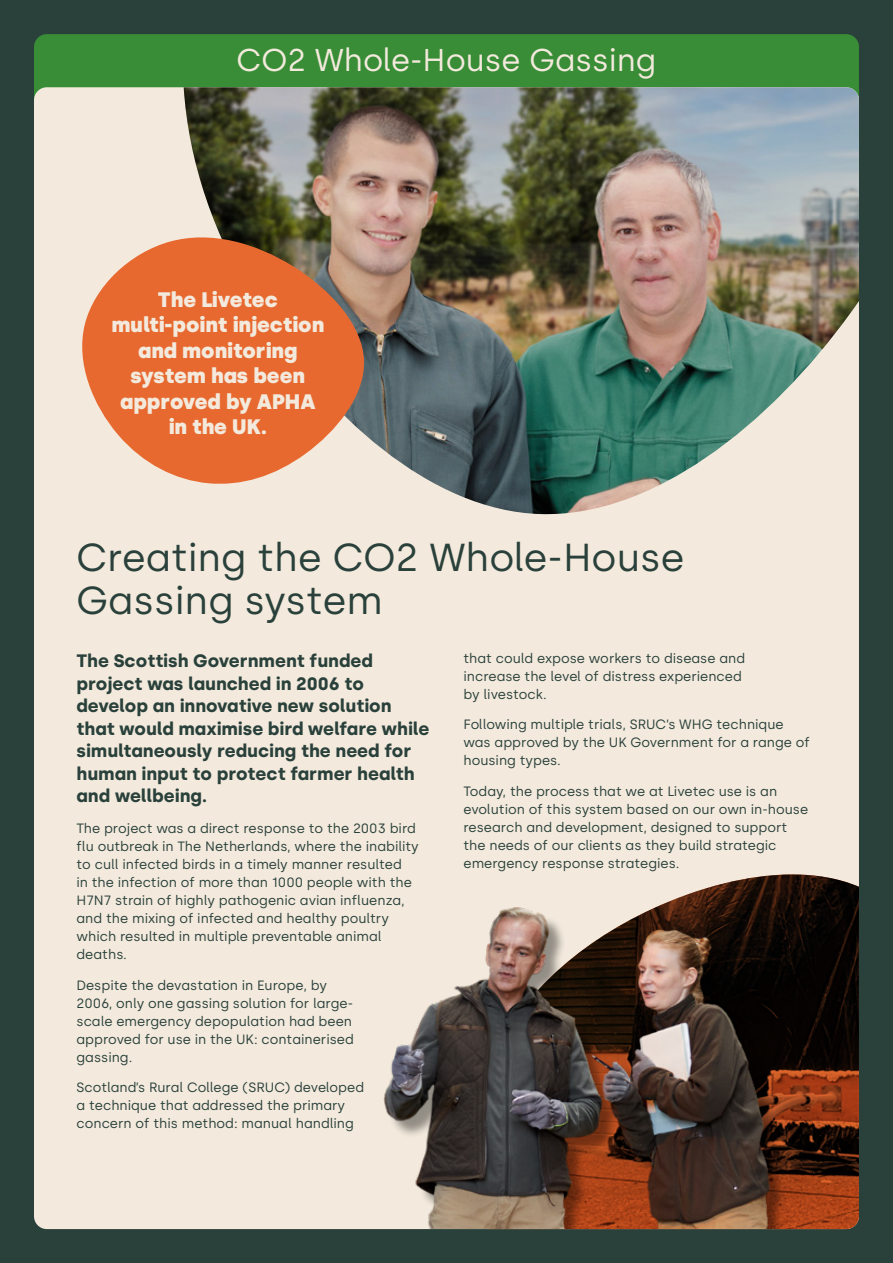
<style>
.page{position:relative;width:893px;height:1263px;background:#2a403b}
.page>*{position:absolute;margin:0;border:0;box-sizing:border-box;transform-origin:0 0}
.t1{font:39px/43.5px "Silka";color:#2a403b}
.t2{font:31.5px "Silka";color:#f3eadd}
.t3{font:900 21px/25.5px "Silka";color:#f3eadd;text-align:center}
.t4{font:700 18px/22.5px "Silka";color:#2a403b}
.t5{font:13.5px/18px "Silka";color:#2a403b}
</style>
<div class="page">
<div style="left:34px;top:34px;width:825px;height:98px;background:#388d36;border-radius:13px"></div>
<div style="left:34px;top:87px;width:825px;height:1142px;background:#f3eadd;border-radius:13px"></div>
<img style="left:704px;top:874px;width:155px;height:355px">
<img style="left:184px;top:87px;width:675px;height:428px">
<svg style="left:82px;top:231px;width:283px;height:255px;fill:#e7692f"></svg>
<img style="left:383px;top:889px;width:414px;height:340px">
<h2 class="t2" style="left:237px;top:42px;width:421px">CO2 Whole-House Gassing</h2>
<h3 class="t3" style="left:111px;top:286px;width:214px">The Livetec multi-point injection and monitoring system has been approved by APHA in the UK.</h3>
<h1 class="t1" style="left:77px;top:535px;width:609px">Creating the CO2 Whole-House<br>Gassing system</h1>
<h3 class="t4" style="left:77px;top:649px;width:354px">The Scottish Government funded project was launched in 2006 to develop an innovative new solution that would maximise bird welfare while simultaneously reducing the need for human input to protect farmer health and wellbeing.</h3>
<p class="t5" style="left:77px;top:819px;width:344px">The project was a direct response to the 2003 bird flu outbreak in The Netherlands, where the inability to cull infected birds in a timely manner resulted<br>in the infection of more than 1000 people with the H7N7 strain of highly pathogenic avian influenza, and the mixing of infected and healthy poultry which resulted in multiple preventable animal deaths.</p>
<p class="t5" style="left:77px;top:976px;width:279px">Despite the devastation in Europe, by 2006, only one gassing solution for large&shy;scale emergency depopulation had been approved for use in the UK: containerised gassing.</p>
<p class="t5" style="left:77px;top:1078px;width:289px">Scotland’s Rural College (SRUC) developed a technique that addressed the primary concern of this method: manual handling</p>
<p class="t5" style="left:463px;top:649px;width:283px">that could expose workers to disease and increase the level of distress experienced by livestock.</p>
<p class="t5" style="left:463px;top:716px;width:348px">Following multiple trials, SRUC’s WHG technique was approved by the UK Government for a range of housing types.</p>
<p class="t5" style="left:463px;top:782px;width:346px">Today, the process that we at Livetec use is an evolution of this system based on our own in-house research and development, designed to support the needs of our clients as they build strategic emergency response strategies.</p>
</div>
